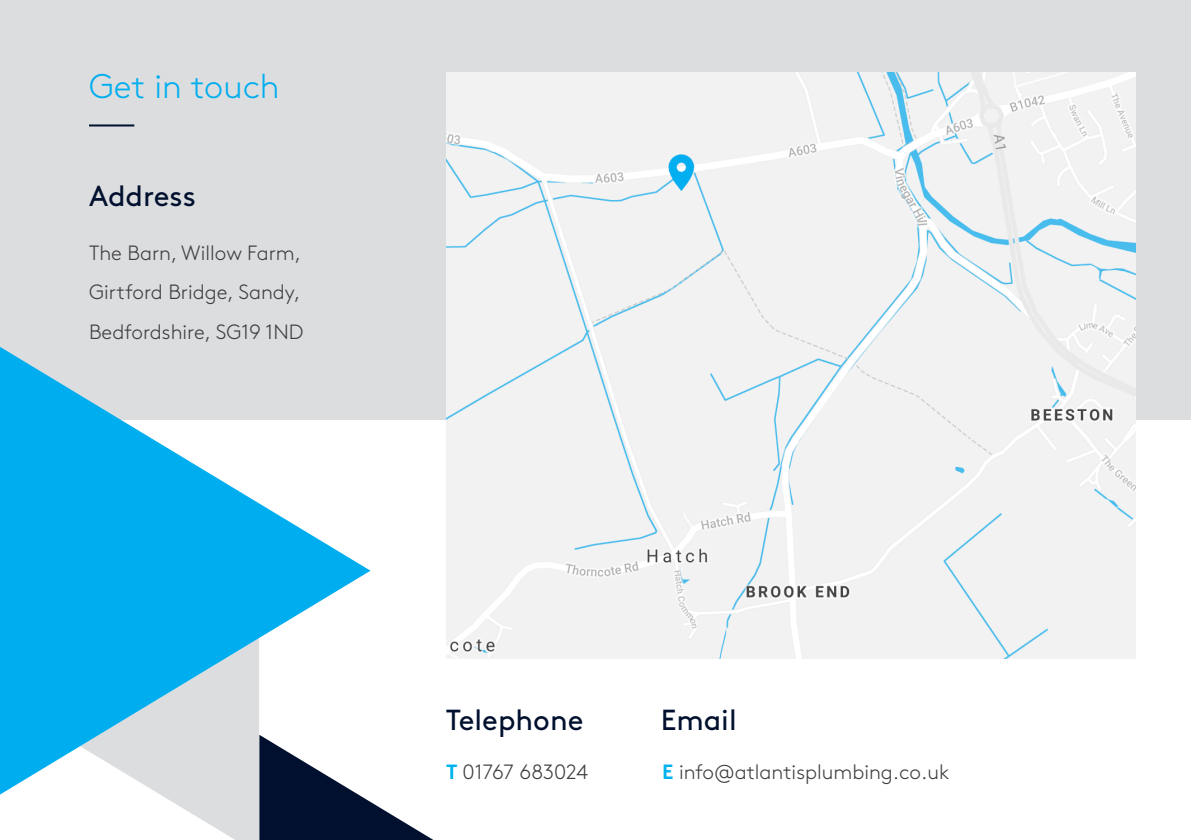
<style>
.page{position:relative;width:1191px;height:840px;background:#fff}
.page>*{position:absolute;margin:0;border:0;box-sizing:border-box;transform-origin:0 0}
.t1{font:300 34.2px "Brown Std";color:#00aeef}
.t2{font:29px "Brown Std";color:#00102e}
.t3{font:300 20.6px "Brown Std";color:#3e3e3f}
.s1{font-weight:700;color:#00b3ef}
</style>
<div class="page">
<div style="left:0;top:0;width:1191px;height:420px;background:#dcdddf"></div>
<img style="left:446px;top:72px;width:690px;height:586px">
<hr style="left:89px;top:124px;width:45px;height:2px;background:#00102e">
<svg style="left:160px;top:794px;width:272px;height:45px"></svg>
<svg style="left:0;top:347px;width:370px;height:447px;fill:#00aeef"></svg>
<p class="t1" style="left:89px;top:66px;width:192px">Get in touch</p>
<p class="t2" style="left:89px;top:179px;width:108px">Address</p>
<p class="t3" style="left:89px;top:241px;width:213px">The Barn, Willow Farm,</p>
<p class="t3" style="left:89px;top:280px;width:213px">Girtford Bridge, Sandy,</p>
<p class="t3" style="left:89px;top:320px;width:216px">Bedfordshire, SG19 1ND</p>
<p class="t2" style="left:446px;top:702px;width:139px">Telephone</p>
<p class="t2" style="left:660px;top:702px;width:77px">Email</p>
<p class="t3" style="left:446px;top:759px;width:144px"><span class="s1">T</span> 01767 683024</p>
<p class="t3" style="left:662px;top:759px;width:289px"><span class="s1">E</span> info@atlantisplumbing.co.uk</p>
</div>
